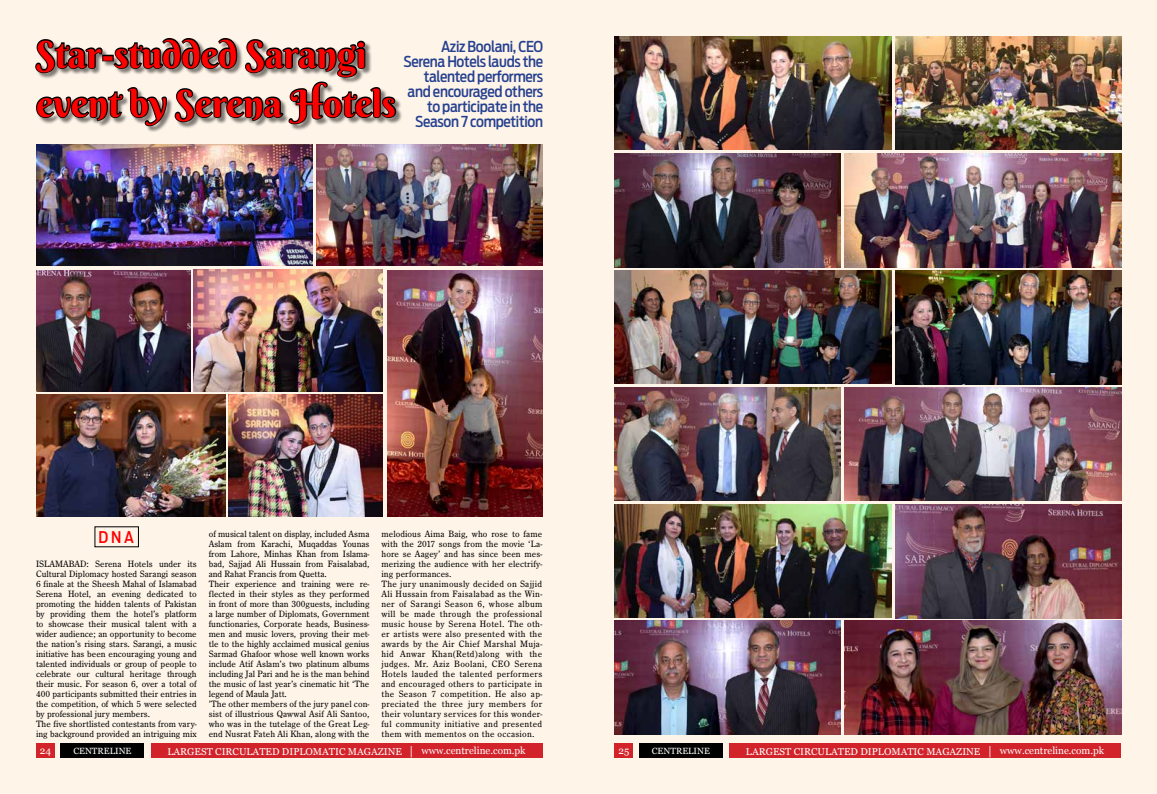
<style>
.page{position:relative;width:1157px;height:794px;background:#fef4e8}
.page>*{position:absolute;margin:0;border:0;box-sizing:border-box;transform-origin:0 0}
.t1{font:37.5px/49.1px "Berkshire Swash";color:#f00}
.t2{font:500 16px "Antenna Cond";color:#f00}
.t3{font:500 15px/15px "Antenna Cond";letter-spacing:-.02em;color:#25408f;text-align:right}
.t4{font:10px "Georgia";color:#fff}
.t5{font:9.5px/10px "Century Old Sty TEE";color:#000}
.t6{font:9.5px/10px "Century Old Sty TEE";letter-spacing:.03em;color:#000}
.t7{font:9px "Georgia";color:#fff}
.s1{font-size:12px}
</style>
<div class="page">
<div style="left:614px;top:743px;width:19px;height:15px;background:#d2232a"></div>
<div style="left:729px;top:743px;width:392px;height:15px;background:#d2232a"></div>
<div style="left:639px;top:743px;width:83px;height:15px;background:#000"></div>
<img style="left:614px;top:504px;width:277px;height:113px">
<img style="left:614px;top:270px;width:277px;height:114px">
<img style="left:614px;top:36px;width:277px;height:113px">
<img style="left:844px;top:387px;width:277px;height:114px">
<img style="left:844px;top:154px;width:277px;height:113px">
<img style="left:844px;top:621px;width:277px;height:113px">
<img style="left:895px;top:504px;width:226px;height:114px">
<img style="left:895px;top:270px;width:226px;height:114px">
<img style="left:895px;top:36px;width:226px;height:114px">
<img style="left:614px;top:388px;width:226px;height:113px">
<img style="left:614px;top:154px;width:226px;height:113px">
<img style="left:614px;top:620px;width:226px;height:114px">
<div style="left:36px;top:743px;width:19px;height:15px;background:#d2232a"></div>
<div style="left:151px;top:743px;width:391px;height:15px;background:#d2232a"></div>
<div style="left:61px;top:743px;width:83px;height:15px;background:#000"></div>
<div style="left:36px;top:39px;width:367px;height:94px;background:#000;opacity:.5"></div>
<svg style="left:35px;top:38px;width:363px;height:90px"></svg>
<img style="left:36px;top:395px;width:189px;height:121px">
<img style="left:36px;top:144px;width:277px;height:121px">
<img style="left:193px;top:270px;width:189px;height:121px">
<img style="left:387px;top:270px;width:155px;height:247px">
<img style="left:228px;top:395px;width:154px;height:122px">
<img style="left:317px;top:144px;width:225px;height:122px">
<img style="left:36px;top:270px;width:154px;height:121px">
<h1 class="t1" style="left:36px;top:30px;width:361px">Star-studded Sarangi event by Serena Hotels</h1>
<h3 class="t3" style="left:403px;top:39px;width:141px">Aziz Boolani, CEO<br>Serena Hotels lauds the talented performers and encouraged others to participate in the<br>Season 7 competition</h3>
<h2 class="t2" style="left:99px;top:527px;width:37px">D N A</h2>
<p class="t5" style="left:36px;top:558px;width:162px">ISLAMABAD: Serena Hotels under its Cultural Diplomacy hosted Sarangi season 6 finale at the Sheesh Mahal of Islamabad Serena Hotel, an evening dedicated to promoting the hidden talents of Pakistan by providing them the hotel’s platform to showcase their musical talent with a wider audience; an opportunity to become the nation’s rising stars. Sarangi, a music initiative has been encouraging young and talented individuals or group of people to celebrate our cultural heritage through their music. For season 6, over a total of 400 participants submitted their entries in the competition, of which 5 were selected by professional jury members.<br>The five shortlisted contestants from vary&shy;ing background provided an intriguing mix</p>
<p class="t5" style="left:209px;top:529px;width:162px">of musical talent on display, included Asma Aslam from Karachi, Muqaddas Younas from Lahore, Minhas Khan from Islama&shy;bad, Sajjad Ali Hussain from Faisalabad, and Rahat Francis from Quetta.<br>Their experience and training were re&shy;flected in their styles as they performed in front of more than 300guests, including a large number of Diplomats, Government functionaries, Corporate heads, Business&shy;men and music lovers, proving their met&shy;tle to the highly acclaimed musical genius Sarmad Ghafoor whose well known works include Atif Aslam’s two platinum albums including Jal Pari and he is the man behind the music of last year’s cinematic hit ‘The legend of Maula Jatt.<br>’The other members of the jury panel con&shy;sist of illustrious Qawwal Asif Ali Santoo, who was in the tutelage of the Great Leg&shy;end Nusrat Fateh Ali Khan, along with the</p>
<p class="t6" style="left:381px;top:529px;width:162px">melodious Aima Baig, who rose to fame with the 2017 songs from the movie ‘La&shy;hore se Aagey’ and has since been mes&shy;merizing the audience with her electrify&shy;ing performances.<br>The jury unanimously decided on Sajjid Ali Hussain from Faisalabad as the Win&shy;ner of Sarangi Season 6, whose album will be made through the professional music house by Serena Hotel. The oth&shy;er artists were also presented with the awards by the Air Chief Marshal Muja&shy;hid Anwar Khan(Retd)along with the judges. Mr. Aziz Boolani, CEO Serena Hotels lauded the talented performers and encouraged others to participate in the Season 7 competition. He also ap&shy;preciated the three jury members for their voluntary services for this wonder&shy;ful community initiative and presented them with mementos on the occasion.</p>
<p class="t4" style="left:40px;top:744px;width:13px">24</p>
<p class="t7" style="left:73px;top:746px;width:13px">Centreline</p>
<p class="t4" style="left:167px;top:745px;width:360px">LARGEST CIRCULATED DIPLOMATIC MAGAZINE <span class="s1">|</span> www.centreline.com.pk</p>
<p class="t4" style="left:618px;top:744px;width:12px">25</p>
<p class="t7" style="left:652px;top:746px;width:13px">Centreline</p>
<p class="t4" style="left:746px;top:745px;width:360px">LARGEST CIRCULATED DIPLOMATIC MAGAZINE <span class="s1">|</span> www.centreline.com.pk</p>
</div>
